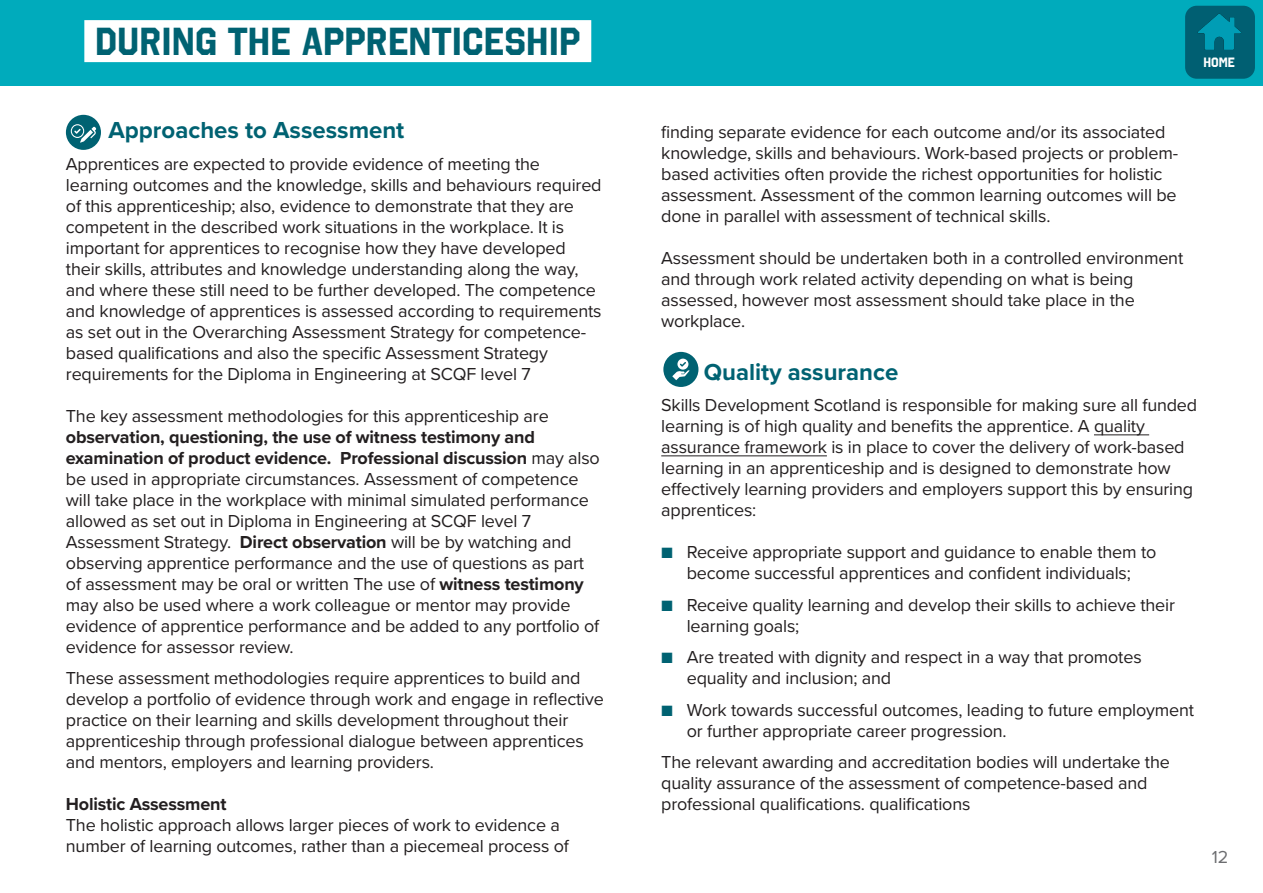
<style>
.page{position:relative;width:1263px;height:893px;background:#fff}
.page>*{position:absolute;margin:0;border:0;box-sizing:border-box;transform-origin:0 0}
.h1__teal{font:700 39px "Octin College Rg";color:#006272}
.h2__teal{font:700 24px "Proxima Nova";color:#006272}
.p__black{font:18px/21px "Proxima Nova";letter-spacing:-.01em;color:#231f20}
.t1{font:18px "Proxima Nova";color:#6c6d70}
.t2{font:700 13.5px "Octin College Rg";color:#fff}
.s1{font-weight:700}
.s2{color:#006272}
</style>
<div class="page">
<div style="left:0;top:0;width:1263px;height:85px;background:#00abbc"></div>
<div style="left:84px;top:20px;width:507px;height:42px;background:#fff"></div>
<div style="left:66px;top:115px;width:35px;height:35px;background:#006272;border-radius:50%"></div>
<svg style="left:71px;top:124px;width:25px;height:19px"></svg>
<hr style="left:1094px;top:434px;width:55px;height:1px;background:#231f20">
<hr style="left:661px;top:455px;width:166px;height:1px;background:#231f20">
<div style="left:663px;top:352px;width:35px;height:35px;background:#006272;border-radius:50%"></div>
<svg style="left:672px;top:359px;width:18px;height:21px"></svg>
<div style="left:1185px;top:6px;width:70px;height:73px;background:#005f72;border-radius:12px"></div>
<img style="left:1185px;top:5px;width:70px;height:45px">
<p class="h1__teal" style="left:95px;top:19px;width:487px">DURING THE APPRENTICESHIP</p>
<p class="h2__teal" style="left:108px;top:112px;width:297px">Approaches to Assessment</p>
<p class="p__black" style="left:66px;top:152px;width:537px">Apprentices are expected to provide evidence of meeting the learning outcomes and the knowledge, skills and behaviours required of this apprenticeship; also, evidence to demonstrate that they are competent in the described work situations in the workplace. It is important for apprentices to recognise how they have developed their skills, attributes and knowledge understanding along the way, and where these still need to be further developed. The competence and knowledge of apprentices is assessed according to requirements as set out in the Overarching Assessment Strategy for competence&shy;based qualifications and also the specific Assessment Strategy requirements for the Diploma in Engineering at SCQF level 7</p>
<p class="p__black" style="left:66px;top:404px;width:535px">The key assessment methodologies for this apprenticeship are <span class="s1">observation, questioning, the use of witness testimony and examination of product evidence. Professional discussion</span> may also be used in appropriate circumstances. Assessment of competence will take place in the workplace with minimal simulated performance allowed as set out in Diploma in Engineering at SCQF level 7<br>Assessment Strategy. <span class="s1">Direct observation</span> will be by watching and observing apprentice performance and the use of questions as part of assessment may be oral or written The use of <span class="s1">witness testimony </span>may also be used where a work colleague or mentor may provide evidence of apprentice performance and be added to any portfolio of evidence for assessor review.</p>
<p class="p__black" style="left:66px;top:667px;width:539px">These assessment methodologies require apprentices to build and develop a portfolio of evidence through work and engage in reflective practice on their learning and skills development throughout their apprenticeship through professional dialogue between apprentices and mentors, employers and learning providers.</p>
<p class="p__black" style="left:66px;top:793px;width:504px"><span class="s1">Holistic Assessment<br></span>The holistic approach allows larger pieces of work to evidence a number of learning outcomes, rather than a piecemeal process of</p>
<p class="t2" style="left:1203px;top:55px;width:33px">HOME</p>
<p class="p__black" style="left:661px;top:121px;width:518px">finding separate evidence for each outcome and/or its associated knowledge, skills and behaviours. Work-based projects or problem&shy;based activities often provide the richest opportunities for holistic assessment. Assessment of the common learning outcomes will be done in parallel with assessment of technical skills.</p>
<p class="p__black" style="left:661px;top:247px;width:524px">Assessment should be undertaken both in a controlled environment and through work related activity depending on what is being assessed, however most assessment should take place in the workplace.</p>
<p class="h2__teal" style="left:704px;top:354px;width:196px">Quality assurance</p>
<p class="p__black" style="left:661px;top:394px;width:537px">Skills Development Scotland is responsible for making sure all funded learning is of high quality and benefits the apprentice. A quality assurance framework is in place to cover the delivery of work-based learning in an apprenticeship and is designed to demonstrate how effectively learning providers and employers support this by ensuring apprentices:</p>
<p class="p__black" style="left:661px;top:541px;width:497px;text-align:center"><span class="s2">■</span> Receive appropriate support and guidance to enable them to become successful apprentices and confident individuals;</p>
<p class="p__black" style="left:687px;top:593px;width:490px;text-indent:-26px"><span class="s2">■</span> Receive quality learning and develop their skills to achieve their learning goals;</p>
<p class="p__black" style="left:687px;top:646px;width:456px;text-indent:-26px"><span class="s2">■</span> Are treated with dignity and respect in a way that promotes equality and inclusion; and</p>
<p class="p__black" style="left:687px;top:698px;width:509px;text-indent:-26px"><span class="s2">■</span> Work towards successful outcomes, leading to future employment or further appropriate career progression.</p>
<p class="p__black" style="left:661px;top:751px;width:510px">The relevant awarding and accreditation bodies will undertake the quality assurance of the assessment of competence-based and professional qualifications. qualifications</p>
<p class="t1" style="left:1212px;top:843px;width:18px">12</p>
</div>
